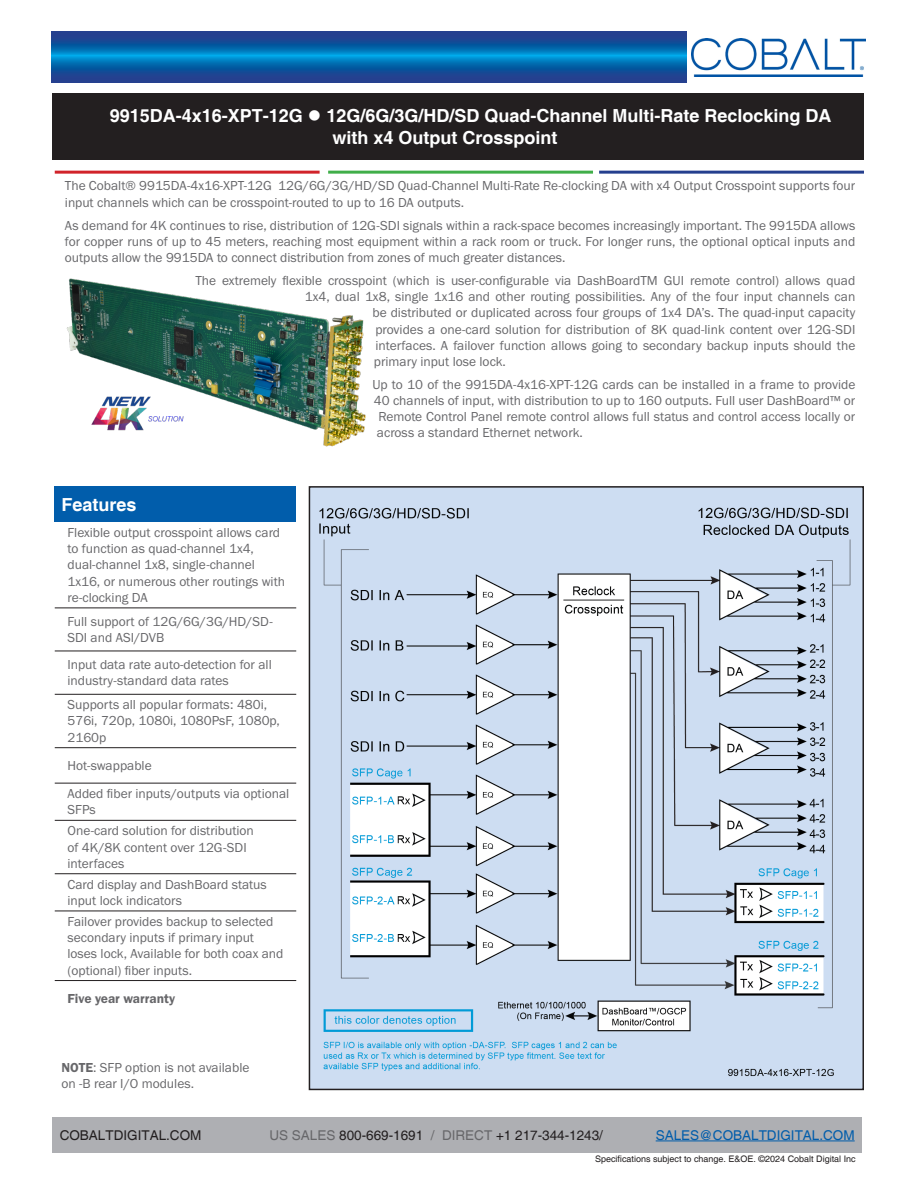
<style>
.page{position:relative;width:918px;height:1188px;background:#fff}
.page>*{position:absolute;margin:0;border:0;box-sizing:border-box;transform-origin:0 0}
.Table_Heading{font:700 18px/21.6px "Helvetica";color:#fff}
.Description{font:13.5px/16.2px "Franklin Gothic URW Boo";color:#67676a}
.Table_Text{font:13.5px/16.2px "Franklin Gothic URW Boo";color:#67676a}
.t1{font:13.5px "Helvetica";color:#231f20}
.t2{font:13.5px "Helvetica";color:#015dab}
.Table_Text-2{font:13.5px "Franklin Gothic URW Dem";color:#67676a}
.t3{font:9px "Helvetica";color:#231f20}
.s1{font-family:"Franklin Gothic URW Dem"}
.s2{color:#67676a}
</style>
<div class="page">
<hr style="left:55px;top:171px;width:265px;height:3px;background:#d1232a">
<hr style="left:328px;top:171px;width:265px;height:3px;background:#40ae49">
<hr style="left:599px;top:171px;width:265px;height:3px;background:#253f8e">
<img style="left:692px;top:39px;width:174px;height:38px">
<svg style="left:52px;top:32px;width:635px;height:51px;background:#0e5da6"></svg>
<div style="left:52px;top:93px;width:812px;height:66px;background:#231f20"></div>
<div style="left:52px;top:1117px;width:810px;height:36px;background:#aeafb3"></div>
<hr style="left:656px;top:1141px;width:199px;height:1px;background:#015dab">
<div style="left:55px;top:486px;width:241px;height:36px;background:#015dab"></div>
<hr style="left:55px;top:608px;width:241px;height:1px;background:#231f20">
<hr style="left:55px;top:651px;width:241px;height:1px;background:#231f20">
<hr style="left:55px;top:694px;width:241px;height:1px;background:#231f20">
<hr style="left:55px;top:747px;width:241px;height:1px;background:#231f20">
<hr style="left:55px;top:783px;width:241px;height:1px;background:#231f20">
<hr style="left:55px;top:820px;width:241px;height:1px;background:#231f20">
<hr style="left:55px;top:873px;width:241px;height:1px;background:#231f20">
<hr style="left:55px;top:911px;width:241px;height:1px;background:#231f20">
<hr style="left:55px;top:980px;width:241px;height:1px;background:#231f20">
<img style="left:312px;top:489px;width:549px;height:598px">
<div style="left:309px;top:486px;width:555px;height:604px;border:2px solid #231f20"></div>
<img style="left:66px;top:278px;width:300px;height:169px">
<img style="left:88px;top:388px;width:101px;height:47px">
<h1 class="Table_Heading" style="left:333px;top:106px;width:500px;text-indent:-223px">9915DA-4x16-XPT-12G ● 12G/6G/3G/HD/SD Quad-Channel Multi-Rate Reclocking DA with x4 Output Crosspoint</h1>
<p class="Description" style="left:65px;top:178px;width:792px">The Cobalt® 9915DA-4x16-XPT-12G 12G/6G/3G/HD/SD Quad-Channel Multi-Rate Re-clocking DA with x4 Output Crosspoint supports four input channels which can be crosspoint-routed to up to 16 DA outputs.</p>
<p class="Description" style="left:65px;top:217px;width:792px;text-align:justify">As demand for 4K continues to rise, distribution of 12G-SDI signals within a rack-space becomes increasingly important. The 9915DA allows for copper runs of up to 45 meters, reaching most equipment within a rack room or truck. For longer runs, the optional optical inputs and outputs allow the 9915DA to connect distribution from zones of much greater distances.</p>
<p class="Description" style="left:195px;top:272px;width:661px">The extremely flexible crosspoint (which is user-configurable via DashBoardTM GUI remote control) allows quad</p>
<p class="Description" style="left:305px;top:288px;width:552px">1x4, dual 1x8, single 1x16 and other routing possibilities. Any of the four input channels can</p>
<p class="Description" style="left:372px;top:304px;width:484px">be distributed or duplicated across four groups of 1x4 DA’s. The quad-input capacity</p>
<p class="Description" style="left:375px;top:321px;width:481px">provides a one-card solution for distribution of 8K quad-link content over 12G-SDI</p>
<p class="Description" style="left:375px;top:337px;width:481px">interfaces. A failover function allows going to secondary backup inputs should the</p>
<p class="Description" style="left:374px;top:353px;width:134px">primary input lose lock.</p>
<p class="Description" style="left:372px;top:376px;width:484px">Up to 10 of the 9915DA-4x16-XPT-12G cards can be installed in a frame to provide</p>
<p class="Description" style="left:374px;top:392px;width:483px">40 channels of input, with distribution to up to 160 outputs. Full user DashBoard™ or</p>
<p class="Description" style="left:378px;top:408px;width:478px">Remote Control Panel remote control allows full status and control access locally or</p>
<p class="Description" style="left:377px;top:425px;width:207px">across a standard Ethernet network.</p>
<p class="Table_Heading" style="left:62px;top:494px;width:77px">Features</p>
<p class="Table_Text" style="left:68px;top:524px;width:219px">Flexible output crosspoint allows card to function as quad-channel 1x4, dual-channel 1x8, single-channel<br>1x16, or numerous other routings with re-clocking DA</p>
<p class="Table_Text" style="left:68px;top:613px;width:207px">Full support of 12G/6G/3G/HD/SD-<br>SDI and ASI/DVB</p>
<p class="Table_Text" style="left:68px;top:656px;width:206px">Input data rate auto-detection for all industry-standard data rates</p>
<p class="Table_Text" style="left:68px;top:696px;width:214px">Supports all popular formats: 480i,<br>576i, 720p, 1080i, 1080PsF, 1080p,<br>2160p</p>
<p class="Table_Text" style="left:68px;top:757px;width:86px">Hot-swappable</p>
<p class="Table_Text" style="left:68px;top:785px;width:223px">Added fiber inputs/outputs via optional<br>SFPs</p>
<p class="Table_Text" style="left:68px;top:822px;width:188px">One-card solution for distribution of 4K/8K content over 12G-SDI interfaces</p>
<p class="Table_Text" style="left:68px;top:876px;width:201px">Card display and DashBoard status input lock indicators</p>
<p class="Table_Text" style="left:68px;top:913px;width:218px">Failover provides backup to selected secondary inputs if primary input loses lock, Available for both coax and (optional) fiber inputs.</p>
<p class="Table_Text-2" style="left:68px;top:990px;width:109px">Five year warranty</p>
<p class="Table_Text" style="left:62px;top:1059px;width:190px"><span class="s1">NOTE</span>: SFP option is not available on -B rear I/O modules.</p>
<p class="t1" style="left:60px;top:1127px;width:143px">COBALTDIGITAL.COM</p>
<p class="t1" style="left:269px;top:1127px;width:335px"><span class="s2">US SALES</span> 800-669-1691 <span class="s2">/ DIRECT</span> +1 217-344-1243/</p>
<p class="t2" style="left:656px;top:1127px;width:201px">SALES@COBALTDIGITAL.COM</p>
<p class="t3" style="left:595px;top:1154px;width:262px">Specifications subject to change. E&amp;OE. ©2024 Cobalt Digital Inc</p>
</div>
